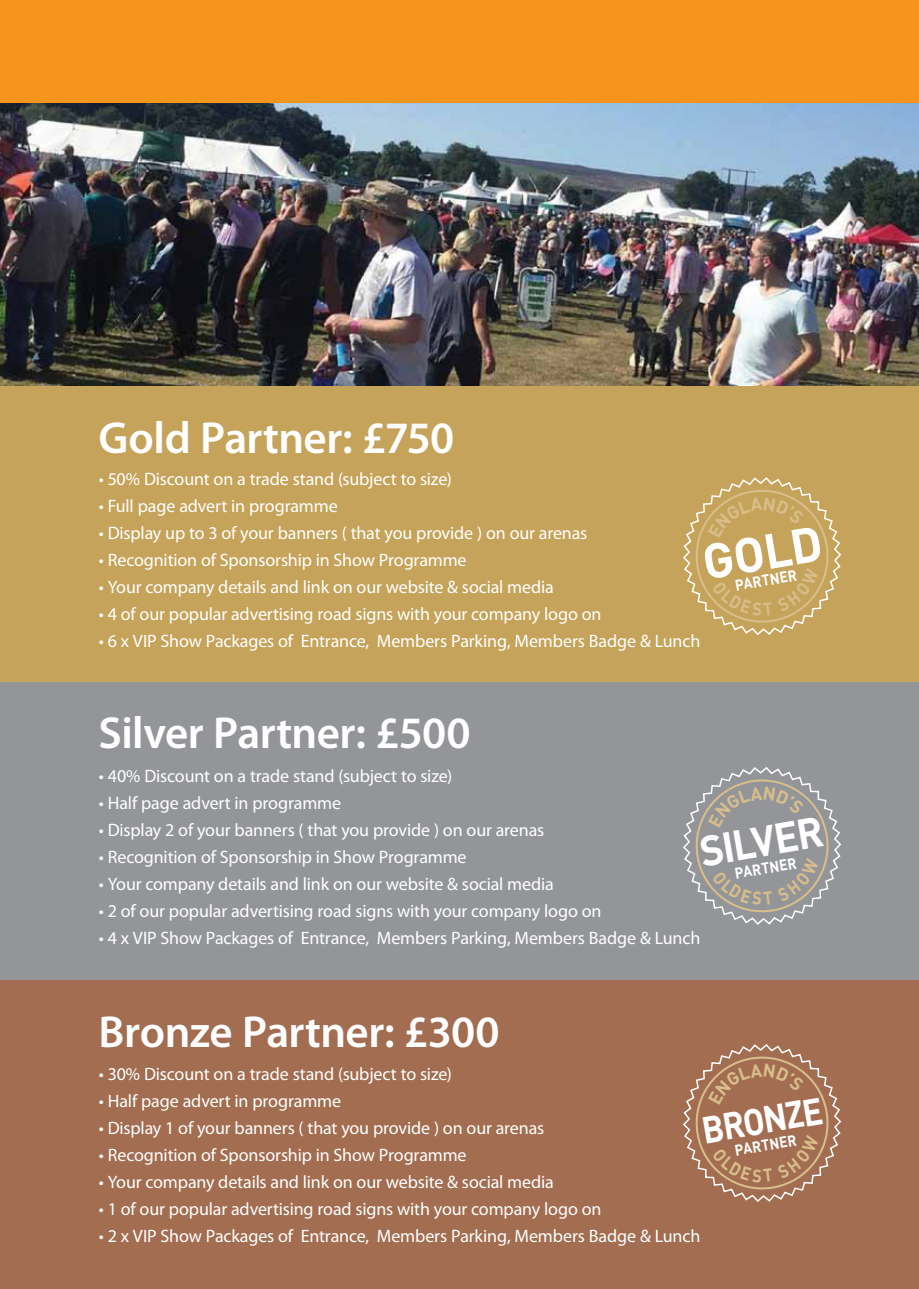
<style>
.page{position:relative;width:919px;height:1289px;background:#fff}
.page>*{position:absolute;margin:0;border:0;box-sizing:border-box;transform-origin:0 0}
.t1{font:700 48.6px "DIN";color:#fff}
.t2{font:600 45px "Myriad Pro";letter-spacing:-.01em;color:#fff}
.t3{font:700 42.15px "DIN";color:#fff;scale:.96 1}
.t4{font:700 37.2px "DIN";color:#fff;scale:.9 1}
.t5{font:18px "Myriad Pro";letter-spacing:-.01em;color:#fff}
.t6{font:700 15.45px "DIN";color:#fff;scale:.9 1}
</style>
<div class="page">
<img style="left:0;top:0;width:918px;height:386px">
<div style="left:0;top:386px;width:918px;height:297px;background:#c5a35a"></div>
<div style="left:0;top:682px;width:918px;height:299px;background:#939598"></div>
<div style="left:0;top:980px;width:918px;height:308px;background:#a26d50"></div>
<div style="left:1px;top:0;width:917px;height:103px;background:#f7941e"></div>
<svg style="left:683px;top:477px;width:159px;height:159px"></svg>
<svg style="left:683px;top:767px;width:158px;height:158px"></svg>
<svg style="left:683px;top:1044px;width:159px;height:158px"></svg>
<h2 class="t2" style="left:99px;top:409px;width:357px">Gold Partner: £750</h2>
<p class="t5" style="left:99px;top:467px;width:354px">• 50% Discount on a trade stand (subject to size)</p>
<p class="t5" style="left:99px;top:494px;width:240px">• Full page advert in programme</p>
<p class="t5" style="left:99px;top:521px;width:490px">• Display up to 3 of your banners ( that you provide ) on our arenas</p>
<p class="t5" style="left:99px;top:548px;width:369px">• Recognition of Sponsorship in Show Programme</p>
<p class="t5" style="left:99px;top:575px;width:456px">• Your company details and link on our website &amp; social media</p>
<p class="t5" style="left:99px;top:602px;width:504px">• 4 of our popular advertising road signs with your company logo on</p>
<p class="t5" style="left:99px;top:629px;width:603px">• 6 x VIP Show Packages of Entrance, Members Parking, Members Badge &amp; Lunch</p>
<h1 class="t1" style="left:697px;top:531px;width:122px;rotate:-10deg">GOLD</h1>
<p class="t6" style="left:733px;top:575px;width:71px;rotate:-10deg">PARTNER</p>
<h2 class="t2" style="left:99px;top:704px;width:373px">Silver Partner: £500</h2>
<p class="t5" style="left:99px;top:764px;width:355px">• 40% Discount on a trade stand (subject to size)</p>
<p class="t5" style="left:99px;top:791px;width:244px">• Half page advert in programme</p>
<p class="t5" style="left:99px;top:818px;width:447px">• Display 2 of your banners ( that you provide ) on our arenas</p>
<p class="t5" style="left:99px;top:845px;width:369px">• Recognition of Sponsorship in Show Programme</p>
<p class="t5" style="left:99px;top:872px;width:456px">• Your company details and link on our website &amp; social media</p>
<p class="t5" style="left:99px;top:899px;width:504px">• 2 of our popular advertising road signs with your company logo on</p>
<p class="t5" style="left:99px;top:926px;width:603px">• 4 x VIP Show Packages of Entrance, Members Parking, Members Badge &amp; Lunch</p>
<h3 class="t3" style="left:695px;top:825px;width:131px;rotate:-10deg">SILVER</h3>
<p class="t6" style="left:733px;top:863px;width:71px;rotate:-10deg">PARTNER</p>
<h2 class="t2" style="left:99px;top:1002px;width:402px">Bronze Partner: £300</h2>
<p class="t5" style="left:99px;top:1063px;width:354px">• 30% Discount on a trade stand (subject to size)</p>
<p class="t5" style="left:99px;top:1090px;width:244px">• Half page advert in programme</p>
<p class="t5" style="left:99px;top:1117px;width:447px">• Display 1 of your banners ( that you provide ) on our arenas</p>
<p class="t5" style="left:99px;top:1144px;width:369px">• Recognition of Sponsorship in Show Programme</p>
<p class="t5" style="left:99px;top:1171px;width:456px">• Your company details and link on our website &amp; social media</p>
<p class="t5" style="left:99px;top:1198px;width:504px">• 1 of our popular advertising road signs with your company logo on</p>
<p class="t5" style="left:99px;top:1225px;width:603px">• 2 x VIP Show Packages of Entrance, Members Parking, Members Badge &amp; Lunch</p>
<h3 class="t4" style="left:698px;top:1106px;width:137px;rotate:-10deg">BRONZE</h3>
<p class="t6" style="left:733px;top:1140px;width:71px;rotate:-10deg">PARTNER</p>
</div>
